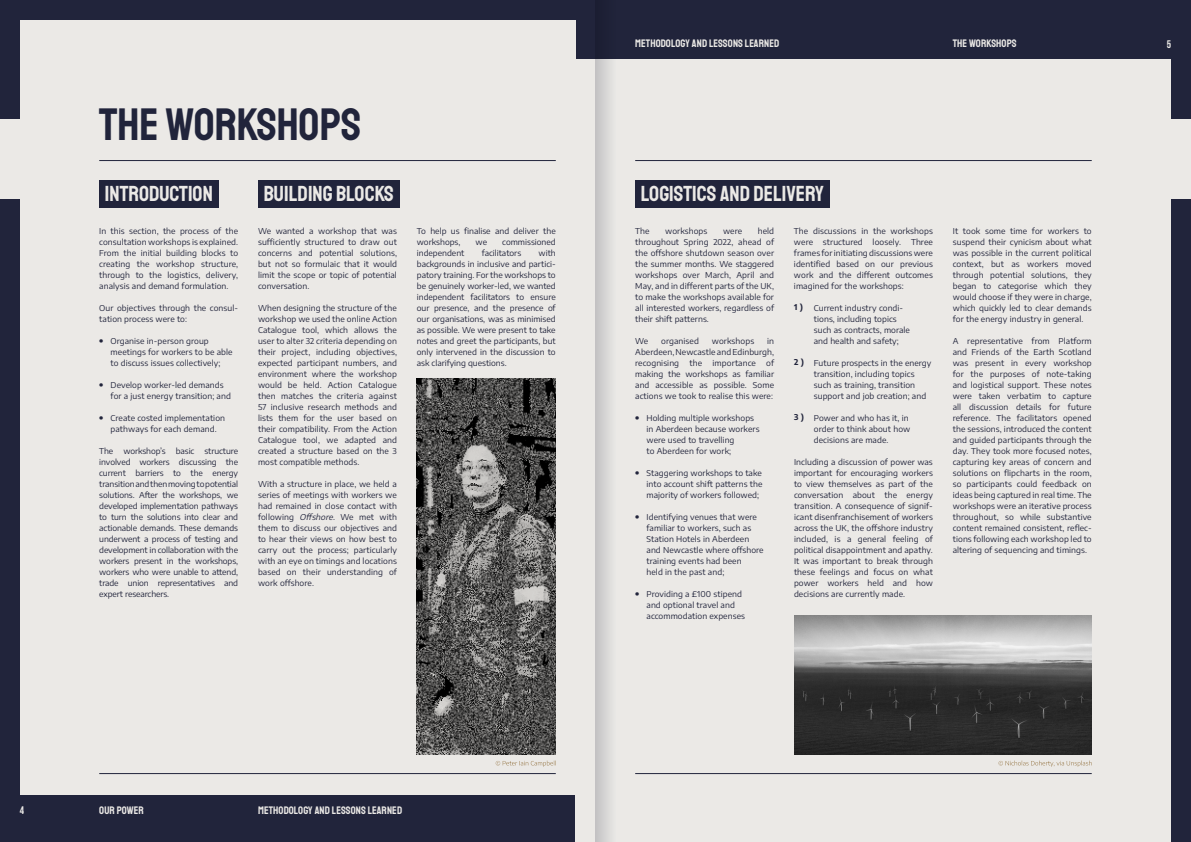
<style>
.page{position:relative;width:1191px;height:842px;background:#21243b}
.page>*{position:absolute;margin:0;border:0;box-sizing:border-box;transform-origin:0 0}
.Chapter_Title{font:46px "Staatliches";color:#21243b}
.Demand_Title{font:22px "Staatliches";color:#ebe9e6}
.t1{font:11px "Staatliches";letter-spacing:.01em;color:#ebe9e6}
.t2{font:700 11px "Bebas Neue";color:#ebe9e6}
.Main_Body_Dark{font:100 condensed 8px/11px "Encode Sans";letter-spacing:.01em;color:#21243b;text-align:justify}
.Main_Body_Dark-2{font:100 condensed 8px "Encode Sans";letter-spacing:-.01em;color:#21243b}
.s1{font-size:11px}
.s2{font-style:italic}
</style>
<div class="page">
<div style="left:0;top:119px;width:40px;height:79px;background:#ebe9e6"></div>
<div style="left:1151px;top:119px;width:40px;height:79px;background:#ebe9e6"></div>
<div style="left:20px;top:20px;width:555px;height:774px;background:#ebe9e6"></div>
<div style="left:575px;top:60px;width:596px;height:782px;background:#ebe9e6"></div>
<div style="left:635px;top:180px;width:194px;height:28px;background:#21243b"></div>
<div style="left:99px;top:180px;width:120px;height:28px;background:#21243b"></div>
<div style="left:258px;top:180px;width:141px;height:28px;background:#21243b"></div>
<img style="left:417px;top:378px;width:139px;height:376px">
<img style="left:794px;top:615px;width:297px;height:139px">
<hr style="left:635px;top:773px;width:456px;height:1px;background:#21243b">
<hr style="left:99px;top:773px;width:457px;height:1px;background:#21243b">
<svg style="left:496px;top:760px;width:60px;height:7px"></svg>
<svg style="left:998px;top:760px;width:93px;height:7px"></svg>
<svg style="left:595px;top:59px;width:20px;height:783px"></svg>
<hr style="left:99px;top:160px;width:457px;height:1px;background:#21243b">
<hr style="left:635px;top:160px;width:456px;height:1px;background:#21243b">
<p class="Chapter_Title" style="left:99px;top:94px;width:263px">THE WORKSHOPS</p>
<p class="Demand_Title" style="left:105px;top:179px;width:109px">INTRODUCTION</p>
<p class="Main_Body_Dark" style="left:99px;top:225px;width:140px">In this section, the process of the consultation workshops is explained.<br>From the initial building blocks to creating the workshop structure, through to the logistics, delivery, analysis and demand formulation.</p>
<p class="Main_Body_Dark" style="left:99px;top:302px;width:140px">Our objectives through the consul&shy;tation process were to:</p>
<p class="Main_Body_Dark" style="left:111px;top:335px;width:123px;text-align:left;text-indent:-11px"><span class="s1">•</span> Organise in-person group meetings for workers to be able to discuss issues collectively;</p>
<p class="Main_Body_Dark" style="left:111px;top:379px;width:122px;text-indent:-11px"><span class="s1">•</span> Develop worker-led demands for a just energy transition; and</p>
<p class="Main_Body_Dark" style="left:99px;top:412px;width:127px;text-align:center"><span class="s1">•</span> Create costed implementation pathways for each demand.</p>
<p class="Main_Body_Dark" style="left:99px;top:445px;width:16px">The</p>
<p class="Main_Body_Dark-2" style="left:123px;top:446px;width:44px">workshop’s</p>
<p class="Main_Body_Dark" style="left:176px;top:445px;width:20px">basic</p>
<p class="Main_Body_Dark" style="left:99px;top:445px;width:140px;text-indent:105px">structure involved workers discussing the current barriers to the energy transition and then moving to potential solutions. After the workshops, we developed implementation pathways to turn the solutions into clear and actionable demands. These demands underwent a process of testing and development in collaboration with the workers present in the workshops, workers who were unable to attend, trade union representatives and expert researchers.</p>
<p class="Demand_Title" style="left:264px;top:179px;width:131px">BUILDING BLOCKS</p>
<p class="Main_Body_Dark" style="left:258px;top:225px;width:140px">We wanted a workshop that was sufficiently structured to draw out concerns and potential solutions, but not so formulaic that it would limit the scope or topic of potential conversation.</p>
<p class="Main_Body_Dark" style="left:258px;top:302px;width:140px">When designing the structure of the workshop we used the online Action Catalogue tool, which allows the user to alter 32 criteria depending on their project, including objectives, expected participant numbers, and environment where the workshop would be held. Action Catalogue then matches the criteria against 57 inclusive research methods and lists them for the user based on their compatibility. From the Action Catalogue tool, we adapted and created a structure based on the 3 most compatible methods.</p>
<p class="Main_Body_Dark" style="left:258px;top:478px;width:140px">With a structure in place, we held a series of meetings with workers we had remained in close contact with following <span class="s2">Offshore</span>. We met with them to discuss our objectives and to hear their views on how best to carry out the process; particularly with an eye on timings and locations based on their understanding of work offshore.</p>
<p class="Main_Body_Dark" style="left:417px;top:225px;width:140px">To help us finalise and deliver the workshops,</p>
<p class="Main_Body_Dark" style="left:475px;top:236px;width:13px">we</p>
<p class="Main_Body_Dark" style="left:502px;top:236px;width:55px">commissioned</p>
<p class="Main_Body_Dark" style="left:417px;top:247px;width:49px">independent</p>
<p class="Main_Body_Dark" style="left:482px;top:247px;width:41px">facilitators</p>
<p class="Main_Body_Dark" style="left:417px;top:247px;width:140px;text-indent:122px">with backgrounds in inclusive and partici&shy;patory training. For the workshops to be genuinely worker-led, we wanted independent facilitators to ensure our presence, and the presence of our organisations, was as minimised as possible. We were present to take notes and greet the participants, but only intervened in the discussion to ask clarifying questions.</p>
<h3 class="t2" style="left:20px;top:804px;width:6px">4</h3>
<h3 class="t1" style="left:99px;top:802px;width:46px">OUR POWER</h3>
<h3 class="t1" style="left:258px;top:802px;width:146px">METHODOLOGY AND LESSONS LEARNED</h3>
<h3 class="t1" style="left:635px;top:36px;width:146px">METHODOLOGY AND LESSONS LEARNED</h3>
<h3 class="t1" style="left:952px;top:36px;width:65px">THE WORKSHOPS</h3>
<p class="Demand_Title" style="left:641px;top:179px;width:184px">LOGISTICS AND DELIVERY</p>
<p class="Main_Body_Dark" style="left:635px;top:225px;width:16px">The</p>
<p class="Main_Body_Dark" style="left:665px;top:225px;width:44px">workshops</p>
<p class="Main_Body_Dark" style="left:723px;top:225px;width:21px">were</p>
<p class="Main_Body_Dark" style="left:635px;top:225px;width:140px;text-indent:123px">held throughout Spring 2022, ahead of the offshore shutdown season over the summer months. We staggered workshops over March, April and May, and in different parts of the UK, to make the workshops available for all interested workers, regardless of their shift patterns.</p>
<p class="Main_Body_Dark" style="left:635px;top:335px;width:15px">We</p>
<p class="Main_Body_Dark" style="left:661px;top:335px;width:39px">organised</p>
<p class="Main_Body_Dark" style="left:712px;top:335px;width:44px">workshops</p>
<p class="Main_Body_Dark" style="left:794px;top:225px;width:140px">The discussions in the workshops were structured loosely. Three frames for initiating discussions were identified based on our previous work and the different outcomes imagined for the workshops:</p>
<p class="Main_Body_Dark" style="left:794px;top:301px;width:10px">1 )</p>
<p class="Main_Body_Dark" style="left:814px;top:302px;width:98px;text-align:left">Current industry condi&shy;tions, including topics such as contracts, morale and health and safety;</p>
<p class="Main_Body_Dark" style="left:814px;top:357px;width:119px;text-align:left;text-indent:-20px">2 ) Future prospects in the energy transition, including topics such as training, transition support and job creation; and</p>
<p class="Main_Body_Dark" style="left:814px;top:412px;width:98px;text-align:left;text-indent:-20px">3 ) Power and who has it, in order to think about how decisions are made.</p>
<p class="Main_Body_Dark" style="left:794px;top:456px;width:140px">Including a discussion of power was important for encouraging workers to view themselves as part of the conversation about the energy transition. A consequence of signif&shy;icant disenfranchisement of workers across the UK, the offshore industry included, is a general feeling of political disappointment and apathy.<br>It was important to break through these feelings and focus on what power workers held and how decisions are currently made.</p>
<p class="Main_Body_Dark" style="left:635px;top:335px;width:140px;text-indent:132px">in Aberdeen, Newcastle and Edinburgh, recognising</p>
<p class="Main_Body_Dark" style="left:635px;top:357px;width:140px;text-indent:131px">of making the workshops as familiar and accessible as possible. Some actions we took to realise this were:</p>
<p class="Main_Body_Dark" style="left:646px;top:412px;width:115px;text-align:left;text-indent:-11px"><span class="s1">•</span> Holding multiple workshops in Aberdeen because workers were used to travelling<br>to Aberdeen for work;</p>
<p class="Main_Body_Dark" style="left:646px;top:467px;width:117px;text-indent:-11px"><span class="s1">•</span> Staggering workshops to take into account shift patterns the majority of workers followed;</p>
<p class="Main_Body_Dark" style="left:646px;top:511px;width:119px;text-align:left;text-indent:-11px"><span class="s1">•</span> Identifying venues that were familiar to workers, such as<br>Station Hotels in Aberdeen and Newcastle where offshore training events had been<br>held in the past and;</p>
<p class="Main_Body_Dark" style="left:646px;top:588px;width:100px;text-align:left;text-indent:-11px"><span class="s1">•</span> Providing a £100 stipend and optional travel and accommodation expenses</p>
<p class="Main_Body_Dark" style="left:689px;top:357px;width:14px">the</p>
<p class="Main_Body_Dark" style="left:712px;top:357px;width:45px">importance</p>
<p class="Main_Body_Dark" style="left:952px;top:225px;width:140px">It took some time for workers to suspend their cynicism about what was possible in the current political context, but as workers moved through potential solutions, they began to categorise which they would choose if they were in charge, which quickly led to clear demands for the energy industry in general.</p>
<p class="Main_Body_Dark" style="left:952px;top:335px;width:140px">A representative from Platform and Friends of the Earth Scotland was present in every workshop for the purposes of note-taking and logistical support. These notes were taken verbatim to capture all discussion details for future reference. The facilitators opened the sessions, introduced the content and guided participants through the day. They took more focused notes, capturing key areas of concern and solutions on flipcharts in the room, so participants could feedback on ideas being captured in real time. The workshops were an iterative process throughout, so while substantive content remained consistent, reflec&shy;tions following each workshop led to altering of sequencing and timings.</p>
<h3 class="t2" style="left:1166px;top:38px;width:6px">5</h3>
</div>
